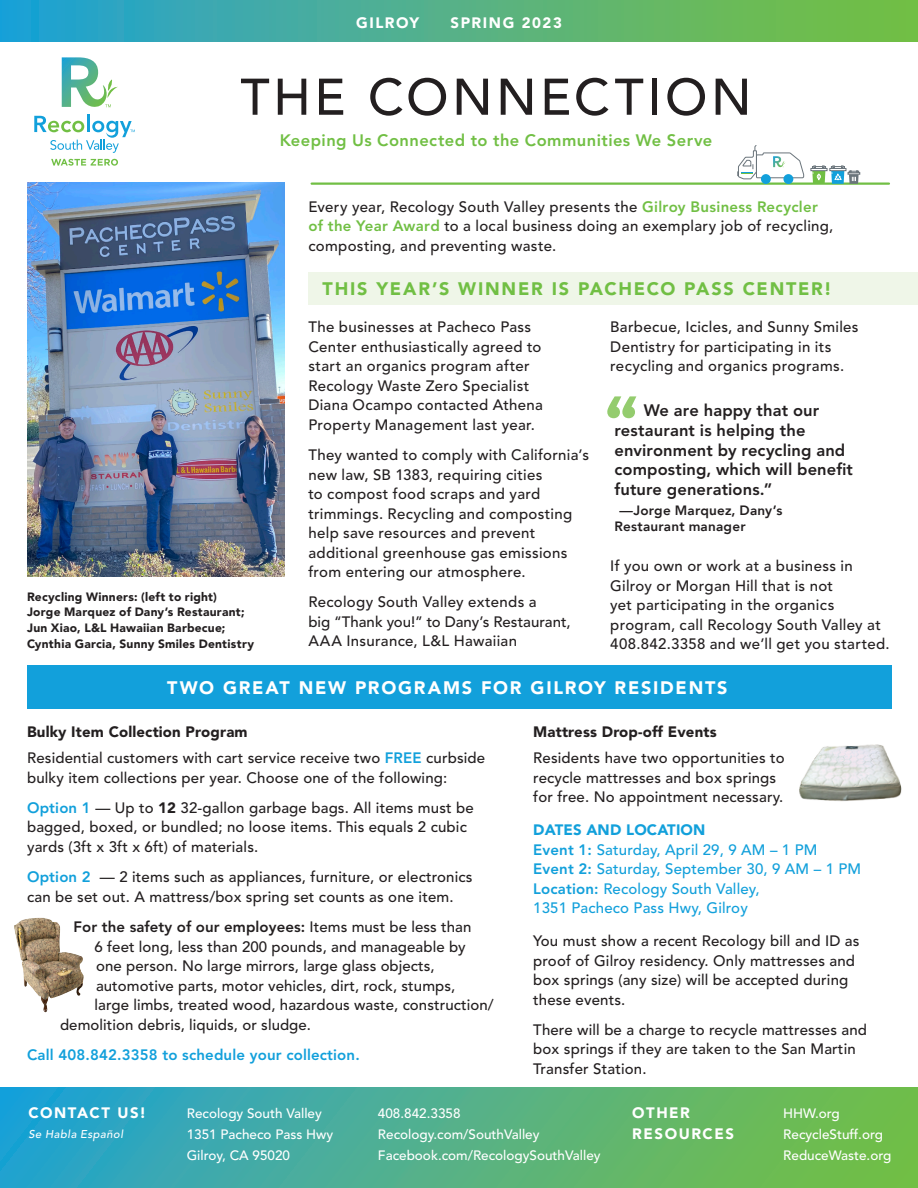
<style>
.page{position:relative;width:918px;height:1188px;background:#fff}
.page>*{position:absolute;margin:0;border:0;box-sizing:border-box;transform-origin:0 0}
.Title_Bold{font:700 61.5px "Stolzl";color:#94cc6e}
.t1{font:500 51px "Avenir LT Std";letter-spacing:.07em;color:#231f20}
.Title_Bold-2{font:900 18px "Avenir LT Std";letter-spacing:.095em;color:#fff}
.Title_Bold-3{font:900 18px "Avenir LT Std";letter-spacing:.095em;color:#71bf44}
.Title_Bold-4{font:800 16.5px/19.8px "Avenir LT Std";letter-spacing:.005em;color:#231f20}
.Title_Bold-5{font:800 16.5px "Avenir LT Std";letter-spacing:.025em;color:#71bf44}
.Intro_Letter_Copy{font:500 15px/19.5px "Avenir LT Std";letter-spacing:.01em;color:#231f20}
.t2{font:500 15px/19.5px "Avenir LT Std";letter-spacing:.01em;color:#12a0db}
.t3{font:900 15px "Avenir LT Std";letter-spacing:.01em;color:#231f20}
.t4{font:800 15px "Avenir LT Std";letter-spacing:.005em;color:#231f20}
.t5{font:800 15px "Avenir LT Std";letter-spacing:.01em;color:#12a0db}
.Title_Bold-6{font:900 15px "Avenir LT Std";letter-spacing:.1em;color:#fff}
.Titles_All_Caps{font:900 15px/21px "Avenir LT Std";letter-spacing:.1em;color:#fff}
.t6{font:500 13.5px "Avenir LT Std";color:#fff}
.Title_Bold-7{font:800 13.5px/16.2px "Avenir";letter-spacing:.015em;color:#231f20}
.t7{font:900 12px/15.8px "Avenir LT Std";letter-spacing:.02em;color:#231f20}
.t8{font:italic 500 12px "Avenir LT Std";color:#fff}
.Italics{font:italic 500 11.25px "Avenir LT Std";letter-spacing:.04em;color:#fff}
.s1{font-weight:800;color:#71bf44}
.s2{font-weight:900}
.s3{font-weight:800}
.s4{font-weight:800;color:#12a0db}
.s5{font-weight:500}
</style>
<div class="page">
<div style="left:27px;top:665px;width:865px;height:43px;background:#12a0db"></div>
<div style="left:0;top:0;width:918px;height:42px;background:linear-gradient(to right,#24a1d4,#7cc03c)"></div>
<hr style="left:87px;top:115px;width:3px;height:17px;background:#12a0db">
<svg style="left:62px;top:57px;width:56px;height:50px"></svg>
<svg style="left:51px;top:159px;width:67px;height:7px"></svg>
<svg style="left:34px;top:116px;width:101px;height:37px"></svg>
<img style="left:27px;top:182px;width:257px;height:395px">
<hr style="left:312px;top:183px;width:577px;height:2px;background:#71bf44">
<div style="left:761px;top:174px;width:10px;height:10px;background:#12a0db;border-radius:50%"></div>
<svg style="left:783px;top:174px;width:10px;height:10px"></svg>
<div style="left:811px;top:168px;width:16px;height:3px;background:#fff;border:1px solid #6a747b"></div>
<svg style="left:812px;top:166px;width:48px;height:18px"></svg>
<svg style="left:737px;top:145px;width:68px;height:35px"></svg>
<div style="left:0;top:1088px;width:918px;height:100px;background:linear-gradient(to right,#26a2d2,#7abf40)"></div>
<img style="left:14px;top:918px;width:70px;height:94px">
<div style="left:308px;top:272px;width:610px;height:33px;background:#eff6e8"></div>
<img style="left:799px;top:744px;width:103px;height:58px">
<p class="Title_Bold-6" style="left:356px;top:14px;width:65px">GILROY</p>
<p class="Title_Bold-6" style="left:451px;top:14px;width:113px">SPRING 2023</p>
<p class="t1" style="left:240px;top:68px;width:513px">THE CONNECTION</p>
<p class="Title_Bold-5" style="left:280px;top:131px;width:434px">Keeping Us Connected to the Communities We Serve</p>
<p class="Intro_Letter_Copy" style="left:308px;top:197px;width:527px">Every year, Recology South Valley presents the <span class="s1">Gilroy Business Recycler of the Year Award</span> to a local business doing an exemplary job of recycling, composting, and preventing waste.</p>
<p class="t7" style="left:27px;top:588px;width:229px">Recycling Winners: (left to right)<br>Jorge Marquez of Dany’s Restaurant; Jun Xiao, L&amp;L Hawaiian Barbecue; Cynthia Garcia, Sunny Smiles Dentistry</p>
<p class="Title_Bold-3" style="left:323px;top:278px;width:511px">THIS YEAR’S WINNER IS PACHECO PASS CENTER!</p>
<p class="Intro_Letter_Copy" style="left:308px;top:318px;width:236px">The businesses at Pacheco Pass<br>Center enthusiastically agreed to start an organics program after<br>Recology Waste Zero Specialist<br>Diana Ocampo contacted Athena<br>Property Management last year.</p>
<p class="Intro_Letter_Copy" style="left:308px;top:446px;width:282px">They wanted to comply with California’s new law, SB 1383, requiring cities<br>to compost food scraps and yard trimmings. Recycling and composting help save resources and prevent additional greenhouse gas emissions from entering our atmosphere.</p>
<p class="Intro_Letter_Copy" style="left:308px;top:593px;width:264px">Recology South Valley extends a<br>big “Thank you!” to Dany’s Restaurant,<br>AAA Insurance, L&amp;L Hawaiian</p>
<p class="Intro_Letter_Copy" style="left:610px;top:318px;width:250px">Barbecue, Icicles, and Sunny Smiles<br>Dentistry for participating in its recycling and organics programs.</p>
<p class="Title_Bold" style="left:603px;top:373px;width:39px">“</p>
<p class="Title_Bold-4" style="left:614px;top:400px;width:240px;text-indent:29px">We are happy that our restaurant is helping the environment by recycling and composting, which will benefit future generations.”</p>
<p class="Title_Bold-7" style="left:614px;top:502px;width:169px;text-indent:5px">—Jorge Marquez, Dany’s<br>Restaurant manager</p>
<p class="Intro_Letter_Copy" style="left:610px;top:557px;width:281px">If you own or work at a business in Gilroy or Morgan Hill that is not<br>yet participating in the organics program, call Recology South Valley at 408.842.3358 and we’ll get you started.</p>
<p class="Title_Bold-2" style="left:167px;top:677px;width:562px">TWO GREAT NEW PROGRAMS FOR GILROY RESIDENTS</p>
<p class="t3" style="left:533px;top:723px;width:185px">Mattress Drop-off Events</p>
<p class="Intro_Letter_Copy" style="left:533px;top:749px;width:253px">Residents have two opportunities to recycle mattresses and box springs for free. No appointment necessary.</p>
<p class="t2" style="left:533px;top:821px;width:329px"><span class="s2">DATES AND LOCATION<br></span><span class="s3">Event 1:</span> Saturday, April 29, 9 AM – 1 PM<br><span class="s3">Event 2:</span> Saturday, September 30, 9 AM – 1 PM<br><span class="s3">Location:</span> Recology South Valley,<br>1351 Pacheco Pass Hwy, Gilroy</p>
<p class="Intro_Letter_Copy" style="left:533px;top:932px;width:328px">You must show a recent Recology bill and ID as proof of Gilroy residency. Only mattresses and box springs (any size) will be accepted during these events.</p>
<p class="Intro_Letter_Copy" style="left:533px;top:1020px;width:335px">There will be a charge to recycle mattresses and box springs if they are taken to the San Martin<br>Transfer Station.</p>
<p class="t3" style="left:27px;top:723px;width:222px">Bulky Item Collection Program</p>
<p class="Intro_Letter_Copy" style="left:27px;top:749px;width:460px">Residential customers with cart service receive two <span class="s4">FREE</span> curbside bulky item collections per year. Choose one of the following:</p>
<p class="Intro_Letter_Copy" style="left:27px;top:798px;width:448px"><span class="s4">Option 1</span> — Up to <span class="s2">12</span> 32-gallon garbage bags. All items must be bagged, boxed, or bundled; no loose items. This equals 2 cubic yards (3ft x 3ft x 6ft) of materials.</p>
<p class="Intro_Letter_Copy" style="left:27px;top:868px;width:447px"><span class="s4">Option 2</span> — 2 items such as appliances, furniture, or electronics can be set out. A mattress/box spring set counts as one item.</p>
<p class="t4" style="left:74px;top:918px;width:399px">For the safety of our employees: <span class="s5">Items must be less than</span></p>
<p class="Intro_Letter_Copy" style="left:95px;top:937px;width:373px">6 feet long, less than 200 pounds, and manageable by</p>
<p class="Intro_Letter_Copy" style="left:96px;top:957px;width:340px">one person. No large mirrors, large glass objects,</p>
<p class="Intro_Letter_Copy" style="left:96px;top:976px;width:361px">automotive parts, motor vehicles, dirt, rock, stumps,</p>
<p class="Intro_Letter_Copy" style="left:95px;top:996px;width:401px">large limbs, treated wood, hazardous waste, construction/</p>
<p class="Intro_Letter_Copy" style="left:60px;top:1015px;width:253px">demolition debris, liquids, or sludge.</p>
<p class="t5" style="left:27px;top:1046px;width:334px">Call 408.842.3358 to schedule your collection.</p>
<p class="Titles_All_Caps" style="left:29px;top:1102px;width:119px">CONTACT US!</p>
<p class="Title_Bold-6" style="left:29px;top:1112px;width:119px">CONTACT US!</p>
<p class="Italics" style="left:29px;top:1127px;width:96px">Se Habla Español</p>
<p class="t8" style="left:29px;top:1134px;width:96px">Se Habla Español</p>
<p class="t6" style="left:187px;top:1105px;width:137px">Recology South Valley</p>
<p class="t6" style="left:187px;top:1127px;width:148px">1351 Pacheco Pass Hwy</p>
<p class="t6" style="left:187px;top:1148px;width:105px">Gilroy, CA 95020</p>
<p class="t6" style="left:173px;top:1155px;width:105px">Gilroy, CA 95020</p>
<p class="t6" style="left:378px;top:1105px;width:84px">408.842.3358</p>
<p class="t6" style="left:378px;top:1127px;width:163px">Recology.com/SouthValley</p>
<p class="t6" style="left:378px;top:1148px;width:224px">Facebook.com/RecologySouthValley</p>
<p class="Titles_All_Caps" style="left:632px;top:1102px;width:103px">OTHER<br>RESOURCES</p>
<p class="t6" style="left:783px;top:1105px;width:58px">HHW.org</p>
<p class="t6" style="left:783px;top:1127px;width:101px">RecycleStuff.org</p>
<p class="t6" style="left:783px;top:1148px;width:110px">ReduceWaste.org</p>
</div>
